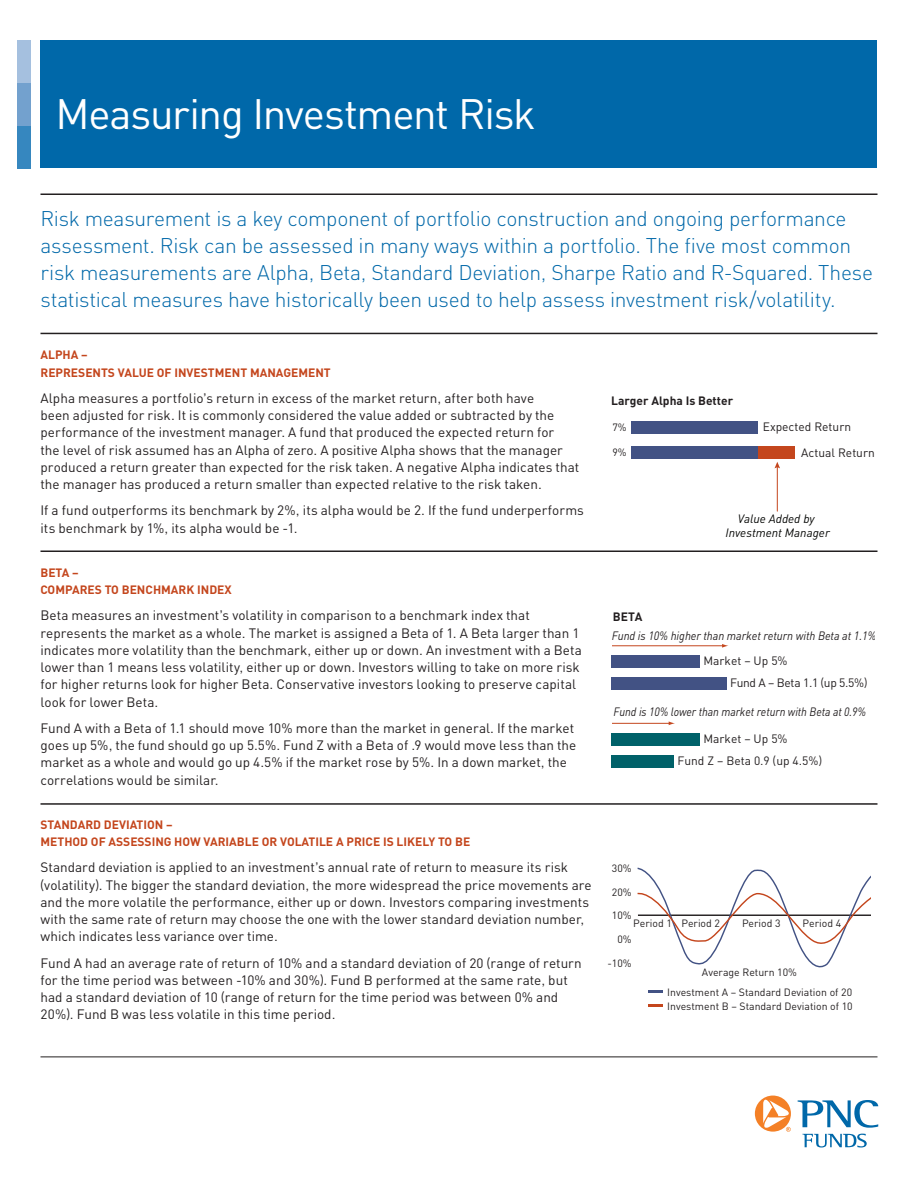
<style>
.page{position:relative;width:918px;height:1188px;background:#fff}
.page>*{position:absolute;margin:0;border:0;box-sizing:border-box;transform-origin:0 0}
.t1{font:42px "PNC Sans";letter-spacing:-.03em;color:#fff}
.t2{font:300 21px/27px "PNC Sans";letter-spacing:-.015em;color:#0068a9}
.DARKBLUE_BULLET{font:13.5px/17.2px "PNC Sans";color:#231f20}
.t3{font:700 12px/17.2px "PNC Sans";color:#c4461d}
.t4{font:12px "PNC Sans";color:#231f20}
.t5{font:italic 12px "PNC Sans";letter-spacing:-.005em;color:#231f20;scale:.93 1}
.t6{font:italic 12px "PNC Sans";letter-spacing:-.005em;color:#231f20;scale:.9 1}
.t7{font:italic 12px/14.4px "PNC Sans";color:#040503;text-align:center}
.t8{font:700 12px "PNC Sans";color:#231f20}
.t9{font:12px "PNC Sans";letter-spacing:-.025em;color:#231f20}
.t10{font:10.5px "PNC Sans";color:#231f20}
</style>
<div class="page">
<div style="left:40px;top:40px;width:838px;height:128px;background:#0068a9"></div>
<div style="left:17px;top:40px;width:14px;height:43px;background:#a5c0df"></div>
<div style="left:17px;top:83px;width:14px;height:43px;background:#73a1ce"></div>
<div style="left:17px;top:126px;width:14px;height:42px;background:#3687bf"></div>
<svg style="left:798px;top:1100px;width:80px;height:28px"></svg>
<svg style="left:755px;top:1096px;width:36px;height:36px"></svg>
<svg style="left:802px;top:1134px;width:65px;height:14px"></svg>
<hr style="left:40px;top:1057px;width:838px;height:1px;background:#231f20">
<hr style="left:40px;top:333px;width:838px;height:1px;background:#231f20">
<hr style="left:40px;top:550px;width:838px;height:2px;background:#231f20">
<hr style="left:40px;top:803px;width:838px;height:2px;background:#231f20">
<hr style="left:40px;top:194px;width:838px;height:1px;background:#231f20">
<svg style="left:637px;top:867px;width:234px;height:101px"></svg>
<hr style="left:649px;top:990px;width:14px;height:3px;background:#425284">
<hr style="left:649px;top:1004px;width:14px;height:3px;background:#c4461d">
<div style="left:611px;top:678px;width:115px;height:12px;background:#425284"></div>
<div style="left:611px;top:655px;width:89px;height:12px;background:#425284"></div>
<div style="left:611px;top:734px;width:89px;height:12px;background:#006169"></div>
<div style="left:611px;top:755px;width:63px;height:12px;background:#006169"></div>
<hr style="left:612px;top:645px;width:111px;height:1px;background:#c4461d">
<svg style="left:722px;top:644px;width:6px;height:4px"></svg>
<hr style="left:612px;top:723px;width:58px;height:1px;background:#c4461d">
<svg style="left:669px;top:721px;width:6px;height:4px"></svg>
<div style="left:631px;top:421px;width:126px;height:13px;background:#425284"></div>
<div style="left:631px;top:447px;width:164px;height:12px;background:#c4461d"></div>
<div style="left:631px;top:447px;width:126px;height:12px;background:#425284"></div>
<hr style="left:777px;top:466px;width:1px;height:45px;background:#c4461d">
<svg style="left:775px;top:462px;width:5px;height:6px"></svg>
<p class="t1" style="left:56px;top:88px;width:482px">Measuring Investment Risk</p>
<p class="t2" style="left:40px;top:205px;width:834px">Risk measurement is a key component of portfolio construction and ongoing performance assessment. Risk can be assessed in many ways within a portfolio. The five most common risk measurements are Alpha, Beta, Standard Deviation, Sharpe Ratio and R-Squared. These statistical measures have historically been used to help assess investment risk/volatility.</p>
<p class="t3" style="left:40px;top:346px;width:292px">ALPHA –<br>REPRESENTS VALUE OF INVESTMENT MANAGEMENT</p>
<p class="DARKBLUE_BULLET" style="left:40px;top:389px;width:540px">Alpha measures a portfolio’s return in excess of the market return, after both have<br>been adjusted for risk. It is commonly considered the value added or subtracted by the performance of the investment manager. A fund that produced the expected return for<br>the level of risk assumed has an Alpha of zero. A positive Alpha shows that the manager produced a return greater than expected for the risk taken. A negative Alpha indicates that the manager has produced a return smaller than expected relative to the risk taken.</p>
<p class="DARKBLUE_BULLET" style="left:40px;top:502px;width:545px">If a fund outperforms its benchmark by 2%, its alpha would be 2. If the fund underperforms its benchmark by 1%, its alpha would be -1.</p>
<p class="t3" style="left:40px;top:563px;width:193px">BETA –<br>COMPARES TO BENCHMARK INDEX</p>
<p class="DARKBLUE_BULLET" style="left:40px;top:607px;width:543px">Beta measures an investment’s volatility in comparison to a benchmark index that represents the market as a whole. The market is assigned a Beta of 1. A Beta larger than 1 indicates more volatility than the benchmark, either up or down. An investment with a Beta lower than 1 means less volatility, either up or down. Investors willing to take on more risk for higher returns look for higher Beta. Conservative investors looking to preserve capital look for lower Beta.</p>
<p class="DARKBLUE_BULLET" style="left:40px;top:719px;width:537px">Fund A with a Beta of 1.1 should move 10% more than the market in general. If the market goes up 5%, the fund should go up 5.5%. Fund Z with a Beta of .9 would move less than the market as a whole and would go up 4.5% if the market rose by 5%. In a down market, the correlations would be similar.</p>
<p class="t3" style="left:40px;top:815px;width:431px">STANDARD DEVIATION –<br>METHOD OF ASSESSING HOW VARIABLE OR VOLATILE A PRICE IS LIKELY TO BE</p>
<p class="DARKBLUE_BULLET" style="left:40px;top:859px;width:553px">Standard deviation is applied to an investment’s annual rate of return to measure its risk (volatility). The bigger the standard deviation, the more widespread the price movements are and the more volatile the performance, either up or down. Investors comparing investments with the same rate of return may choose the one with the lower standard deviation number, which indicates less variance over time.</p>
<p class="DARKBLUE_BULLET" style="left:40px;top:954px;width:543px">Fund A had an average rate of return of 10% and a standard deviation of 20 (range of return for the time period was between -10% and 30%). Fund B performed at the same rate, but had a standard deviation of 10 (range of return for the time period was between 0% and 20%). Fund B was less volatile in this time period.</p>
<p class="t8" style="left:611px;top:393px;width:123px">Larger Alpha Is Better</p>
<p class="t4" style="left:763px;top:419px;width:90px">Expected Return</p>
<p class="t10" style="left:613px;top:420px;width:16px">7%</p>
<p class="t10" style="left:613px;top:446px;width:16px">9%</p>
<p class="t4" style="left:801px;top:445px;width:75px">Actual Return</p>
<p class="t7" style="left:726px;top:511px;width:106px">Value Added by<br>Investment Manager</p>
<p class="t8" style="left:613px;top:609px;width:31px">BETA</p>
<p class="t5" style="left:612px;top:628px;width:286px">Fund is 10% higher than market return with Beta at 1.1%</p>
<p class="t4" style="left:703px;top:653px;width:86px">Market – Up 5%</p>
<p class="t9" style="left:730px;top:676px;width:139px">Fund A – Beta 1.1 (up 5.5%)</p>
<p class="t6" style="left:614px;top:705px;width:282px">Fund is 10% lower than market return with Beta at 0.9%</p>
<p class="t4" style="left:703px;top:732px;width:86px">Market – Up 5%</p>
<p class="t4" style="left:677px;top:753px;width:146px">Fund Z – Beta 0.9 (up 4.5%)</p>
<p class="t10" style="left:612px;top:862px;width:21px">30%</p>
<p class="t10" style="left:612px;top:885px;width:21px">20%</p>
<p class="t10" style="left:612px;top:909px;width:21px">10%</p>
<p class="t10" style="left:617px;top:933px;width:16px">0%</p>
<p class="t10" style="left:607px;top:957px;width:26px">-10%</p>
<p class="t10" style="left:742px;top:917px;width:40px">Period 3</p>
<p class="t10" style="left:803px;top:917px;width:40px">Period 4</p>
<p class="t10" style="left:633px;top:917px;width:88px">Period 1 Period 2</p>
<p class="t10" style="left:702px;top:966px;width:96px">Average Return 10%</p>
<p class="t10" style="left:667px;top:986px;width:186px">Investment A – Standard Deviation of 20</p>
<p class="t10" style="left:667px;top:1000px;width:187px">Investment B – Standard Deviation of 10</p>
</div>
